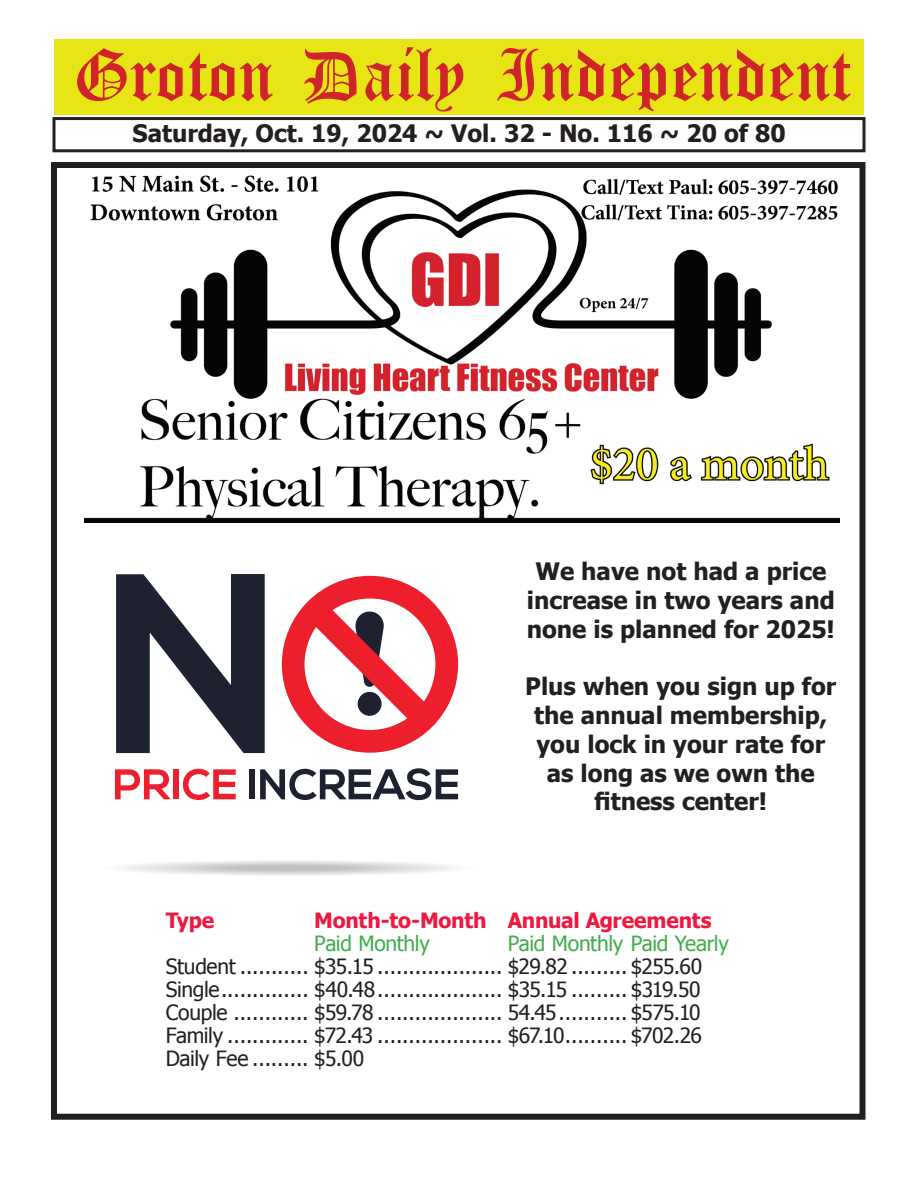
<style>
.page{position:relative;width:918px;height:1188px;background:#fff}
.page>*{position:absolute;margin:0;border:0;box-sizing:border-box;transform-origin:0 0}
.t1{font:54px "Old English Five";color:#d1232a}
.t2{font:700 24px/28.8px "Tahoma";color:#231f20;text-align:center}
.t3{font:21px/23.1px "Tahoma";letter-spacing:-.02em;color:#231f20;text-align:justify}
.t4{font:700 21px "Tahoma";letter-spacing:-.01em;color:#ed1941}
.t5{font:21px "Tahoma";letter-spacing:-.015em;color:#40ae49}
</style>
<div class="page">
<div style="left:52px;top:117px;width:814px;height:35px;border:3px solid #231f20"></div>
<div style="left:54px;top:40px;width:810px;height:75px;background:#e7e515"></div>
<img style="left:84px;top:175px;width:756px;height:348px">
<div style="left:51px;top:162px;width:815px;height:958px;border:6px solid #231f20"></div>
<svg style="left:119px;top:861px;width:339px;height:15px"></svg>
<svg style="left:282px;top:576px;width:176px;height:177px"></svg>
<svg style="left:116px;top:574px;width:149px;height:179px"></svg>
<svg style="left:115px;top:769px;width:55px;height:30px"></svg>
<div style="left:173px;top:769px;width:5px;height:30px;background:#ee1f2c"></div>
<svg style="left:183px;top:769px;width:53px;height:31px"></svg>
<div style="left:249px;top:769px;width:5px;height:30px;background:#1d2130"></div>
<svg style="left:260px;top:768px;width:198px;height:32px"></svg>
<h1 class="t1" style="left:73px;top:50px;width:779px">Groton Daily Independent</h1>
<p class="t2" style="left:132px;top:117px;width:655px">Saturday, Oct. 19, 2024 ~ Vol. 32 - No. 116 ~ 20 of 80</p>
<p class="t2" style="left:527px;top:555px;width:310px">We have not had a price increase in two years and none is planned for 2025!</p>
<p class="t2" style="left:525px;top:671px;width:313px">Plus when you sign up for the annual membership, you lock in your rate for as long as we own the fitness center!</p>
<p class="t4" style="left:166px;top:905px;width:50px">Type</p>
<p class="t4" style="left:314px;top:905px;width:399px">Month-to-Month Annual Agreements</p>
<p class="t5" style="left:314px;top:929px;width:117px">Paid Monthly</p>
<p class="t5" style="left:508px;top:929px;width:223px">Paid Monthly Paid Yearly</p>
<p class="t3" style="left:166px;top:954px;width:538px">Student ........... $35.15 .................... $29.82 ......... $255.60<br>Single.............. $40.48.................... $35.15 ......... $319.50<br>Couple ............ $59.78 .................... 54.45........... $575.10<br>Family ............. $72.43 .................... $67.10.......... $702.26<br>Daily Fee ......... $5.00</p>
</div>
